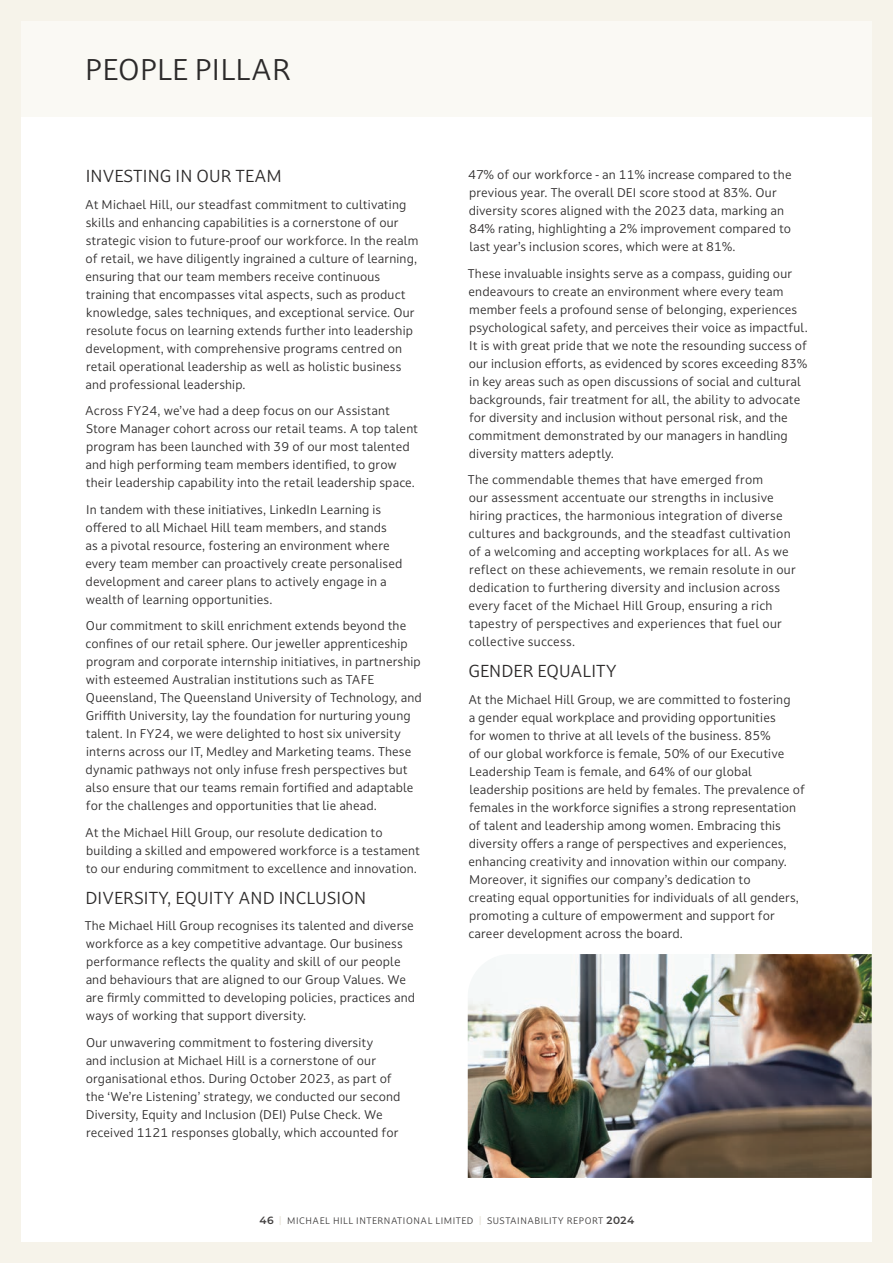
<style>
.page{position:relative;width:893px;height:1263px;background:#f6f3ea}
.page>*{position:absolute;margin:0;border:0;box-sizing:border-box;transform-origin:0 0}
.t1{font:28.5px "Darkmode Darkmode On";color:#2c2a2a}
.t2{font:16.5px "Darkmode Darkmode On";color:#2c2a2a}
.t3{font:12px/18px "Darkmode Darkmode On";letter-spacing:.01em;color:#2c2a2a}
.t4{font:9px "Darkmode Darkmode On";letter-spacing:.05em;color:#424040}
.s1{font-family:"Montserrat";font-weight:600;font-size:10.5px}
</style>
<div class="page">
<div style="left:21px;top:21px;width:851px;height:1221px;background:#fff"></div>
<img style="left:468px;top:954px;width:404px;height:224px">
<div style="left:22px;top:21px;width:850px;height:96px;background:#faf9f4"></div>
<h1 class="t1" style="left:85px;top:50px;width:207px">PEOPLE PILLAR</h1>
<h2 class="t2" style="left:86px;top:165px;width:198px">INVESTING IN OUR TEAM</h2>
<p class="t3" style="left:85px;top:195px;width:335px">At Michael Hill, our steadfast commitment to cultivating skills and enhancing capabilities is a cornerstone of our strategic vision to future-proof our workforce. In the realm of retail, we have diligently ingrained a culture of learning, ensuring that our team members receive continuous training that encompasses vital aspects, such as product knowledge, sales techniques, and exceptional service. Our resolute focus on learning extends further into leadership development, with comprehensive programs centred on retail operational leadership as well as holistic business and professional leadership.</p>
<p class="t3" style="left:85px;top:402px;width:334px">Across FY24, we’ve had a deep focus on our Assistant Store Manager cohort across our retail teams. A top talent program has been launched with 39 of our most talented and high performing team members identified, to grow their leadership capability into the retail leadership space.</p>
<p class="t3" style="left:85px;top:500px;width:318px">In tandem with these initiatives, LinkedIn Learning is offered to all Michael Hill team members, and stands<br>as a pivotal resource, fostering an environment where every team member can proactively create personalised development and career plans to actively engage in a wealth of learning opportunities.</p>
<p class="t3" style="left:85px;top:617px;width:338px">Our commitment to skill enrichment extends beyond the confines of our retail sphere. Our jeweller apprenticeship program and corporate internship initiatives, in partnership with esteemed Australian institutions such as TAFE Queensland, The Queensland University of Technology, and Griffith University, lay the foundation for nurturing young talent. In FY24, we were delighted to host six university interns across our IT, Medley and Marketing teams. These dynamic pathways not only infuse fresh perspectives but also ensure that our teams remain fortified and adaptable for the challenges and opportunities that lie ahead.</p>
<p class="t3" style="left:85px;top:823px;width:336px">At the Michael Hill Group, our resolute dedication to building a skilled and empowered workforce is a testament to our enduring commitment to excellence and innovation.</p>
<h2 class="t2" style="left:86px;top:887px;width:282px">DIVERSITY, EQUITY AND INCLUSION</h2>
<p class="t3" style="left:85px;top:917px;width:332px">The Michael Hill Group recognises its talented and diverse workforce as a key competitive advantage. Our business performance reflects the quality and skill of our people and behaviours that are aligned to our Group Values. We are firmly committed to developing policies, practices and ways of working that support diversity.</p>
<p class="t3" style="left:86px;top:1033px;width:316px">Our unwavering commitment to fostering diversity<br>and inclusion at Michael Hill is a cornerstone of our organisational ethos. During October 2023, as part of the ‘We’re Listening’ strategy, we conducted our second Diversity, Equity and Inclusion (DEI) Pulse Check. We received 1121 responses globally, which accounted for</p>
<p class="t3" style="left:468px;top:165px;width:325px">47% of our workforce - an 11% increase compared to the previous year. The overall DEI score stood at 83%. Our diversity scores aligned with the 2023 data, marking an 84% rating, highlighting a 2% improvement compared to last year’s inclusion scores, which were at 81%.</p>
<p class="t3" style="left:468px;top:264px;width:342px">These invaluable insights serve as a compass, guiding our endeavours to create an environment where every team member feels a profound sense of belonging, experiences psychological safety, and perceives their voice as impactful.<br>It is with great pride that we note the resounding success of our inclusion efforts, as evidenced by scores exceeding 83% in key areas such as open discussions of social and cultural backgrounds, fair treatment for all, the ability to advocate for diversity and inclusion without personal risk, and the commitment demonstrated by our managers in handling diversity matters adeptly.</p>
<p class="t3" style="left:468px;top:470px;width:330px">The commendable themes that have emerged from<br>our assessment accentuate our strengths in inclusive hiring practices, the harmonious integration of diverse cultures and backgrounds, and the steadfast cultivation of a welcoming and accepting workplaces for all. As we reflect on these achievements, we remain resolute in our dedication to furthering diversity and inclusion across every facet of the Michael Hill Group, ensuring a rich tapestry of perspectives and experiences that fuel our collective success.</p>
<h2 class="t2" style="left:468px;top:660px;width:150px">GENDER EQUALITY</h2>
<p class="t3" style="left:468px;top:690px;width:338px">At the Michael Hill Group, we are committed to fostering<br>a gender equal workplace and providing opportunities<br>for women to thrive at all levels of the business. 85%<br>of our global workforce is female, 50% of our Executive Leadership Team is female, and 64% of our global leadership positions are held by females. The prevalence of females in the workforce signifies a strong representation of talent and leadership among women. Embracing this diversity offers a range of perspectives and experiences, enhancing creativity and innovation within our company.<br>Moreover, it signifies our company’s dedication to<br>creating equal opportunities for individuals of all genders, promoting a culture of empowerment and support for career development across the board.</p>
<p class="t4" style="left:259px;top:1214px;width:376px"><span class="s1">46</span> <sup>|</sup> MICHAEL HILL INTERNATIONAL LIMITED <sup>|</sup> SUSTAINABILITY REPORT <span class="s1">2024</span></p>
</div>
